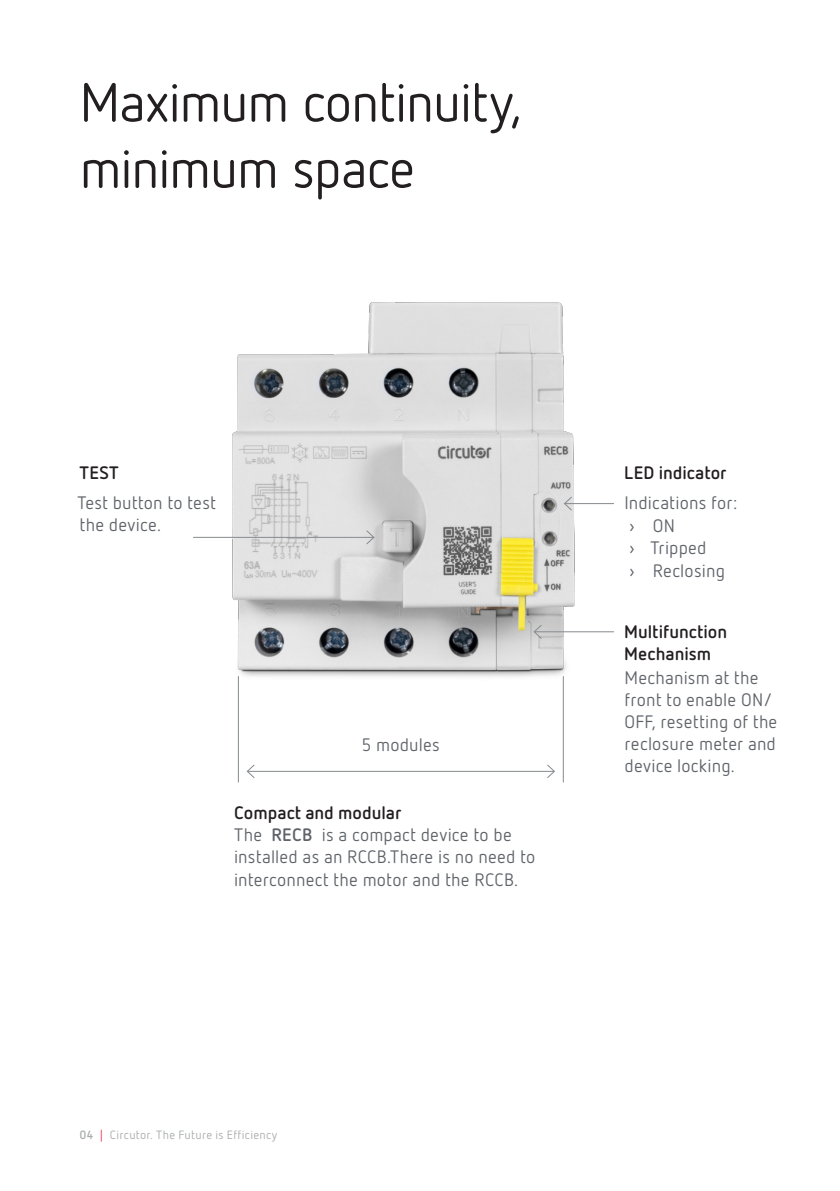
<style>
.page{position:relative;width:840px;height:1191px;background:#fff}
.page>*{position:absolute;margin:0;border:0;box-sizing:border-box;transform-origin:0 0}
.t1{font:54px/66.2px "Netto Pro";letter-spacing:-.025em;color:#231f20}
.t2{font:18px/22px "Netto Pro";letter-spacing:.01em;color:#5f6369}
.t3{font:700 18px/22px "Netto Pro";color:#231f20}
.t4{font:12px "Netto Pro";letter-spacing:.03em;color:#a8abac}
.s1{font-weight:700}
.s2{color:#ee2d50}
</style>
<div class="page">
<img style="left:211px;top:302px;width:386px;height:411px">
<hr style="left:238px;top:676px;width:1px;height:106px;background:#868a8e">
<hr style="left:562px;top:676px;width:1px;height:106px;background:#868a8e">
<hr style="left:247px;top:771px;width:307px;height:1px;background:#868a8e">
<svg style="left:246px;top:764px;width:9px;height:14px"></svg>
<svg style="left:545px;top:764px;width:10px;height:14px"></svg>
<hr style="left:564px;top:503px;width:49px;height:1px;background:#868a8e">
<svg style="left:562px;top:496px;width:10px;height:15px"></svg>
<hr style="left:534px;top:631px;width:79px;height:1px;background:#868a8e">
<svg style="left:532px;top:624px;width:10px;height:15px"></svg>
<hr style="left:193px;top:537px;width:180px;height:1px;background:#868a8e">
<svg style="left:365px;top:529px;width:10px;height:16px"></svg>
<h3 class="t1" style="left:79px;top:67px;width:444px">Maximum continuity, minimum space</h3>
<h5 class="t3" style="left:79px;top:461px;width:41px">TEST</h5>
<h5 class="t3" style="left:624px;top:461px;width:104px">LED indicator</h5>
<p class="t2" style="left:77px;top:491px;width:140px">Test button to test the device.</p>
<p class="t2" style="left:361px;top:733px;width:80px">5 modules</p>
<h5 class="t3" style="left:234px;top:801px;width:169px">Compact and modular</h5>
<p class="t2" style="left:234px;top:823px;width:303px">The <span class="s1">RECB</span> is a compact device to be installed as an RCCB.There is no need to interconnect the motor and the RCCB.</p>
<p class="t2" style="left:624px;top:491px;width:114px">Indications for:</p>
<p class="t2" style="left:628px;top:513px;width:47px">› ON</p>
<p class="t2" style="left:628px;top:536px;width:79px">› Tripped</p>
<p class="t2" style="left:628px;top:559px;width:97px">› Reclosing</p>
<h5 class="t3" style="left:624px;top:619px;width:104px">Multifunction<br>Mechanism</h5>
<p class="t2" style="left:624px;top:665px;width:154px">Mechanism at the front to enable ON/<br>OFF, resetting of the reclosure meter and device locking.</p>
<p class="t4" style="left:79px;top:1127px;width:199px"><span class="s1">04</span> <span class="s2">|</span> Circutor. The Future is Efficiency</p>
</div>
